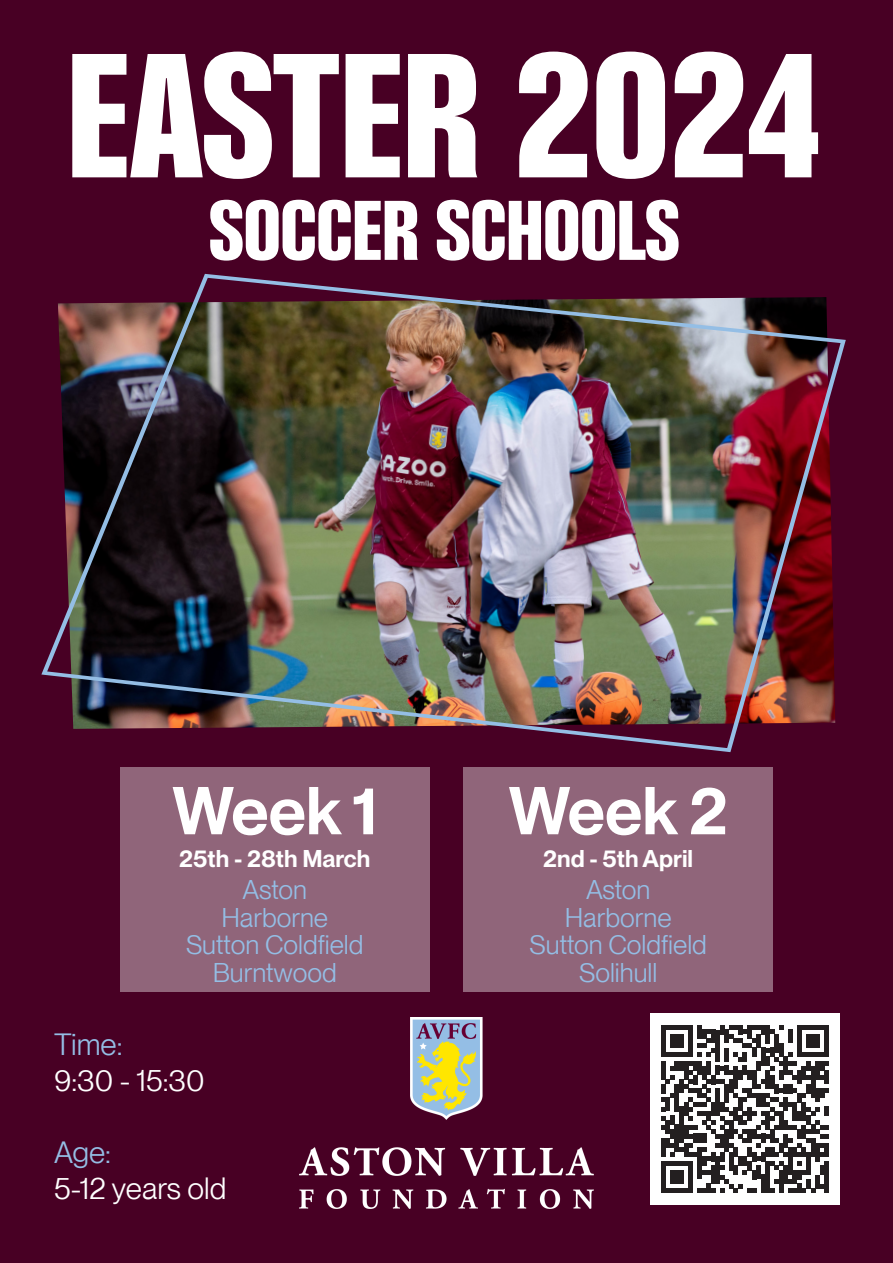
<style>
.page{position:relative;width:893px;height:1263px;background:#480024}
.page>*{position:absolute;margin:0;border:0;box-sizing:border-box;transform-origin:0 0}
.t1{font:700 172.5px "Villa Neon";color:#fff}
.t2{font:700 82.5px "Villa Neon";color:#fff}
.t3{font:700 66.15px "Villa Bright";color:#fff}
.t4{font:30px "Villa Bright";color:#fff}
.t5{font:30px "Villa Bright";color:#94bee5}
.t6{font:26.4px "Villa Bright";color:#94bee5}
.t7{font:700 23.85px "Villa Bright";color:#fff}
</style>
<div class="page">
<div style="left:463px;top:768px;width:310px;height:224px;background:#90657a"></div>
<div style="left:120px;top:768px;width:310px;height:224px;background:#90657a"></div>
<img style="left:41px;top:274px;width:805px;height:478px">
<img style="left:299px;top:1018px;width:295px;height:191px">
<div style="left:650px;top:1013px;width:190px;height:191px;background:#fff"></div>
<svg style="left:661px;top:1025px;width:168px;height:168px"></svg>
<div style="left:824px;top:1143px;width:5px;height:13px;background:#231f20"></div>
<div style="left:824px;top:1161px;width:5px;height:32px;background:#231f20"></div>
<p class="t1" style="left:67px;top:22px;width:756px">EASTER 2024</p>
<p class="t2" style="left:209px;top:186px;width:472px">SOCCER SCHOOLS</p>
<p class="t3" style="left:172px;top:771px;width:207px">Week 1</p>
<p class="t7" style="left:179px;top:844px;width:193px">25th - 28th March</p>
<p class="t6" style="left:243px;top:874px;width:66px">Aston</p>
<p class="t6" style="left:221px;top:902px;width:108px">Harborne</p>
<p class="t6" style="left:186px;top:929px;width:179px">Sutton Coldfield</p>
<p class="t6" style="left:213px;top:957px;width:126px">Burntwood</p>
<p class="t5" style="left:54px;top:1027px;width:70px">Time:</p>
<p class="t4" style="left:54px;top:1063px;width:152px">9:30 - 15:30</p>
<p class="t5" style="left:54px;top:1135px;width:58px">Age:</p>
<p class="t4" style="left:54px;top:1171px;width:174px">5-12 years old</p>
<p class="t3" style="left:508px;top:771px;width:221px">Week 2</p>
<p class="t7" style="left:543px;top:844px;width:151px">2nd - 5th April</p>
<p class="t6" style="left:586px;top:874px;width:66px">Aston</p>
<p class="t6" style="left:565px;top:902px;width:108px">Harborne</p>
<p class="t6" style="left:529px;top:929px;width:179px">Sutton Coldfield</p>
<p class="t6" style="left:579px;top:957px;width:80px">Solihull</p>
</div>
